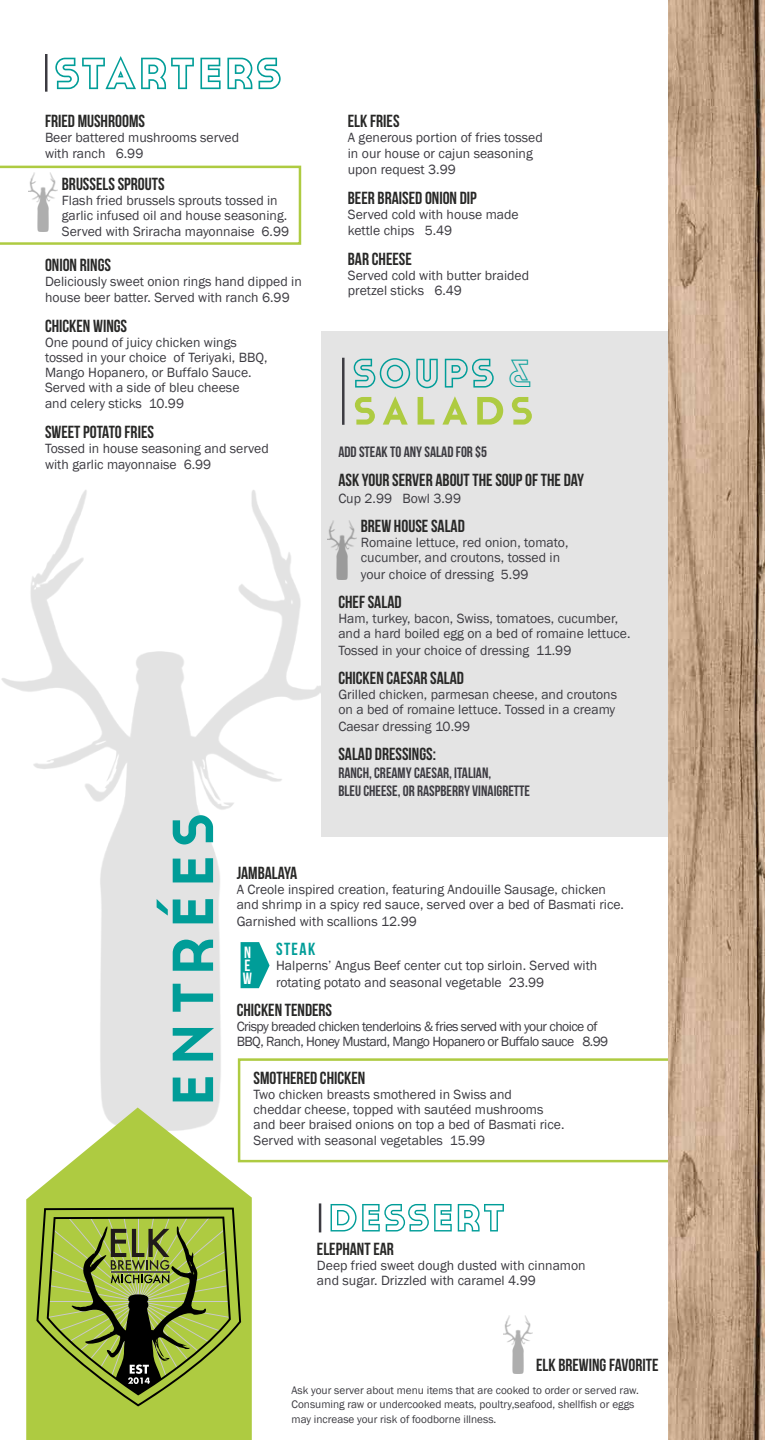
<style>
.page{position:relative;width:765px;height:1440px;background:#fff}
.page>*{position:absolute;margin:0;border:0;box-sizing:border-box;transform-origin:0 0}
.t1{font:86px "Cassannet";letter-spacing:.1em;color:#009d98}
.t2{font:60px "Cassannet Outline";letter-spacing:.06em;color:#009d98}
.t3{font:58.75px "Cassannet";letter-spacing:.1em;color:#aecb41}
.t4{font:55px "Cassannet Outline";letter-spacing:.06em;color:#009d98}
.t5{font:52.5px "Cassannet Outline";letter-spacing:.06em;color:#009d98}
.t6{font:17.5px "Bebas Neue";color:#282827}
.t7{font:17.5px "Bebas Neue";letter-spacing:.08em;color:#009d98}
.t8{font:16.25px/13.2px "Bebas Neue";color:#fff;text-align:justify}
.t9{font:15px/18.5px "Bebas Neue";color:#3c3b41}
.t10{font:13.75px/15px "Franklin Gothic";color:#3c3b41}
.t11{font:13.75px/15px "Franklin Gothic";letter-spacing:-.04em;color:#3c3b41}
.t12{font:11.25px/15px "Franklin Gothic";color:#3c3b41}
.s1{font-size:36.25px}
</style>
<div class="page">
<div style="left:238px;top:1058px;width:482px;height:104px;border:2px solid #aecb41"></div>
<img style="left:1px;top:490px;width:320px;height:618px">
<div style="left:321px;top:331px;width:423px;height:506px;background:#e4e4e4"></div>
<img style="left:669px;top:0;width:96px;height:1440px">
<hr style="left:45px;top:54px;width:3px;height:38px;background:#3c3b41">
<hr style="left:342px;top:358px;width:3px;height:67px;background:#3c3b41">
<svg style="left:0;top:166px;width:301px;height:79px"></svg>
<img style="left:327px;top:521px;width:29px;height:59px">
<svg style="left:26px;top:1108px;width:226px;height:332px;fill:#aecb41"></svg>
<svg style="left:36px;top:1208px;width:205px;height:198px;background:#8da23c"></svg>
<img style="left:503px;top:1315px;width:30px;height:59px">
<svg style="left:241px;top:942px;width:29px;height:46px"></svg>
<hr style="left:319px;top:1203px;width:2px;height:29px;background:#3c3b41">
<h2 class="t2" style="left:55px;top:25px;width:228px">starters</h2>
<p class="t6" style="left:45px;top:111px;width:102px">FRIED MUSHROOMS</p>
<p class="t10" style="left:45px;top:129px;width:196px;line-height:16.2px">Beer battered mushrooms served with ranch 6.99</p>
<p class="t6" style="left:62px;top:175px;width:104px">BRUSSELS SPROUTS</p>
<p class="t10" style="left:62px;top:193px;width:227px">Flash fried brussels sprouts tossed in garlic infused oil and house seasoning.</p>
<p class="t10" style="left:62px;top:225px;width:229px">Served with Sriracha mayonnaise 6.99</p>
<p class="t6" style="left:45px;top:256px;width:68px">ONION RINGS</p>
<p class="t10" style="left:45px;top:274px;width:258px;line-height:16.2px">Deliciously sweet onion rings hand dipped in house beer batter. Served with ranch 6.99</p>
<p class="t6" style="left:45px;top:317px;width:84px">CHICKEN WINGS</p>
<p class="t10" style="left:45px;top:335px;width:224px">One pound of juicy chicken wings tossed in your choice of Teriyaki, BBQ, Mango Hopanero, or Buffalo Sauce.<br>Served with a side of bleu cheese</p>
<p class="t10" style="left:45px;top:397px;width:141px">and celery sticks 10.99</p>
<p class="t6" style="left:45px;top:423px;width:111px">SWEET POTATO FRIES</p>
<p class="t10" style="left:45px;top:441px;width:225px;line-height:16.2px">Tossed in house seasoning and served with garlic mayonnaise 6.99</p>
<p class="t6" style="left:348px;top:111px;width:53px">ELK FRIES</p>
<p class="t10" style="left:348px;top:129px;width:196px;line-height:16.2px">A generous portion of fries tossed in our house or cajun seasoning upon request 3.99</p>
<p class="t6" style="left:348px;top:188px;width:131px">BEER BRAISED ONION DIP</p>
<p class="t10" style="left:348px;top:207px;width:172px;line-height:16.2px">Served cold with house made kettle chips 5.49</p>
<p class="t6" style="left:348px;top:249px;width:66px">BAR CHEESE</p>
<p class="t10" style="left:348px;top:268px;width:183px">Served cold with butter braided pretzel sticks 6.49</p>
<h3 class="t4" style="left:353px;top:329px;width:179px">soups <span class="s1">&amp;</span></h3>
<h3 class="t3" style="left:353px;top:369px;width:182px">salads</h3>
<p class="t9" style="left:338px;top:443px;width:150px">ADD STEAK TO ANY SALAD FOR $5</p>
<p class="t6" style="left:338px;top:471px;width:247px">ASK YOUR SERVER ABOUT THE SOUP OF THE DAY</p>
<p class="t10" style="left:338px;top:491px;width:124px">Cup 2.99 Bowl 3.99</p>
<p class="t6" style="left:361px;top:517px;width:106px">BREW HOUSE SALAD</p>
<p class="t10" style="left:361px;top:536px;width:209px">Romaine lettuce, red onion, tomato, cucumber, and croutons, tossed in</p>
<p class="t10" style="left:361px;top:567px;width:169px">your choice of dressing 5.99</p>
<p class="t6" style="left:338px;top:593px;width:65px">CHEF SALAD</p>
<p class="t10" style="left:338px;top:612px;width:294px">Ham, turkey, bacon, Swiss, tomatoes, cucumber, and a hard boiled egg on a bed of romaine lettuce.</p>
<p class="t10" style="left:338px;top:643px;width:235px">Tossed in your choice of dressing 11.99</p>
<p class="t6" style="left:338px;top:669px;width:127px">CHICKEN CAESAR SALAD</p>
<p class="t10" style="left:338px;top:688px;width:280px">Grilled chicken, parmesan cheese, and croutons on a bed of romaine lettuce. Tossed in a creamy</p>
<p class="t10" style="left:338px;top:719px;width:133px">Caesar dressing 10.99</p>
<p class="t6" style="left:338px;top:745px;width:99px">SALAD DRESSINGS:</p>
<p class="t9" style="left:338px;top:763px;width:193px">RANCH, CREAMY CAESAR, ITALIAN,<br>BLEU CHEESE, OR RASPBERRY VINAIGRETTE</p>
<h1 class="t1" style="left:132px;top:1107px;width:295px;rotate:-90deg">entrées</h1>
<p class="t6" style="left:237px;top:864px;width:62px">JAMBALAYA</p>
<p class="t10" style="left:237px;top:883px;width:389px">A Creole inspired creation, featuring Andouille Sausage, chicken and shrimp in a spicy red sauce, served over a bed of Basmati rice.</p>
<p class="t10" style="left:237px;top:914px;width:182px">Garnished with scallions 12.99</p>
<p class="t7" style="left:276px;top:940px;width:41px">STEAK</p>
<p class="t10" style="left:276px;top:958px;width:323px;line-height:16.2px">Halperns’ Angus Beef center cut top sirloin. Served with rotating potato and seasonal vegetable 23.99</p>
<p class="t6" style="left:237px;top:1001px;width:97px">CHICKEN TENDERS</p>
<p class="t11" style="left:237px;top:1020px;width:373px">Crispy breaded chicken tenderloins &amp; fries served with your choice of<br>BBQ, Ranch, Honey Mustard, Mango Hopanero or Buffalo sauce 8.99</p>
<p class="t6" style="left:254px;top:1068px;width:113px">SMOTHERED CHICKEN</p>
<p class="t10" style="left:254px;top:1087px;width:312px">Two chicken breasts smothered in Swiss and<br>cheddar cheese, topped with sautéed mushrooms and beer braised onions on top a bed of Basmati rice.</p>
<p class="t10" style="left:254px;top:1133px;width:233px">Served with seasonal vegetables 15.99</p>
<p class="t8" style="left:243px;top:945px;width:11px">N E W</p>
<h3 class="t5" style="left:329px;top:1175px;width:177px">dessert</h3>
<p class="t6" style="left:317px;top:1240px;width:79px">ELEPHANT EAR</p>
<p class="t10" style="left:317px;top:1259px;width:270px">Deep fried sweet dough dusted with cinnamon and sugar. Drizzled with caramel 4.99</p>
<p class="t6" style="left:536px;top:1355px;width:124px">ELK BREWING FAVORITE</p>
<p class="t12" style="left:292px;top:1382px;width:349px">Ask your server about menu items that are cooked to order or served raw.<br>Consuming raw or undercooked meats, poultry,seafood, shellfish or eggs may increase your risk of foodborne illness.</p>
</div>
